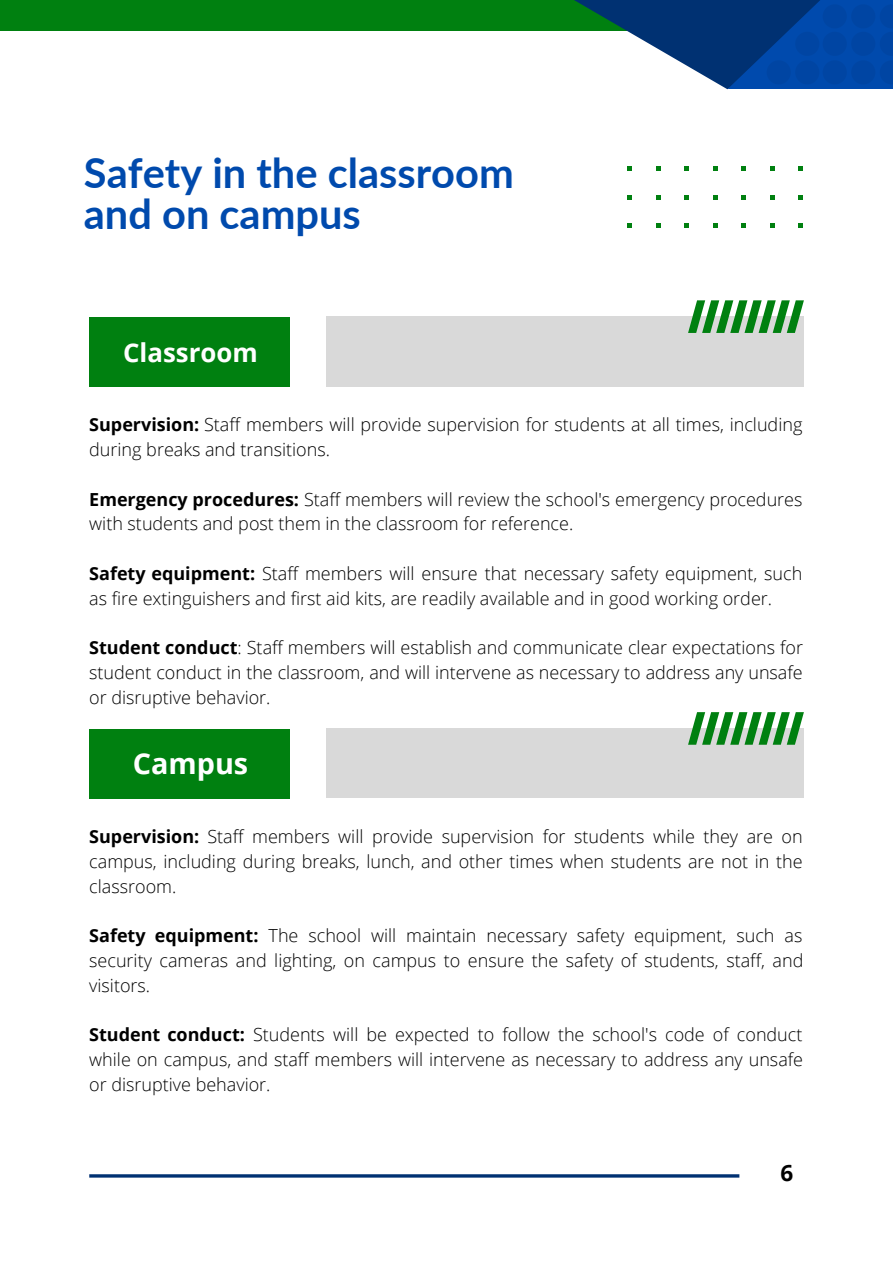
<style>
.page{position:relative;width:893px;height:1264px;background:#fff}
.page>*{position:absolute;margin:0;border:0;box-sizing:border-box;transform-origin:0 0}
.t1{font:700 41.55px/41.5px "Lato";color:#004aad}
.t2{font:700 28.8px "Open Sans";color:#fff}
.t3{font:700 25.8px "Open Sans";color:#fff}
.t4{font:700 22.5px "Open Sans";color:#000}
.t5{font:300 18px/24.8px "Open Sans";color:#000;text-align:justify}
.s1{font-weight:700}
</style>
<div class="page">
<div style="left:89px;top:317px;width:201px;height:69px;background:#008010"></div>
<div style="left:89px;top:729px;width:201px;height:69px;background:#008010"></div>
<div style="left:327px;top:317px;width:476px;height:69px;background:#d9d9d9"></div>
<div style="left:327px;top:728px;width:476px;height:69px;background:#d9d9d9"></div>
<svg style="left:688px;top:300px;width:115px;height:33px"></svg>
<svg style="left:688px;top:712px;width:115px;height:32px"></svg>
<hr style="left:89px;top:1174px;width:650px;height:3px;background:#003172">
<svg style="left:627px;top:167px;width:5px;height:4px"></svg>
<svg style="left:627px;top:195px;width:5px;height:5px"></svg>
<svg style="left:627px;top:224px;width:5px;height:3px"></svg>
<svg style="left:656px;top:167px;width:4px;height:4px"></svg>
<svg style="left:656px;top:195px;width:4px;height:5px"></svg>
<svg style="left:656px;top:224px;width:4px;height:3px"></svg>
<svg style="left:684px;top:167px;width:5px;height:4px"></svg>
<svg style="left:684px;top:195px;width:5px;height:5px"></svg>
<svg style="left:684px;top:224px;width:5px;height:3px"></svg>
<svg style="left:713px;top:167px;width:4px;height:4px"></svg>
<svg style="left:713px;top:195px;width:4px;height:5px"></svg>
<svg style="left:713px;top:224px;width:4px;height:3px"></svg>
<svg style="left:741px;top:167px;width:5px;height:4px"></svg>
<svg style="left:741px;top:195px;width:5px;height:5px"></svg>
<svg style="left:741px;top:224px;width:5px;height:3px"></svg>
<svg style="left:770px;top:167px;width:4px;height:4px"></svg>
<svg style="left:770px;top:195px;width:4px;height:5px"></svg>
<svg style="left:770px;top:224px;width:4px;height:3px"></svg>
<svg style="left:798px;top:167px;width:5px;height:4px"></svg>
<svg style="left:798px;top:195px;width:5px;height:5px"></svg>
<svg style="left:798px;top:224px;width:5px;height:3px"></svg>
<div style="left:0;top:0;width:699px;height:31px;background:#008010"></div>
<svg style="left:574px;top:0;width:153px;height:89px"></svg>
<svg style="left:727px;top:0;width:165px;height:89px;background:#003986"></svg>
<svg style="left:766px;top:4px;width:126px;height:80px;background:#0044a0"></svg>
<h1 class="t1" style="left:84px;top:151px;width:431px">Safety in the classroom and on campus</h1>
<h3 class="t3" style="left:123px;top:334px;width:136px">Classroom</h3>
<p class="t5" style="left:89px;top:412px;width:714px"><span class="s1">Supervision:</span> Staff members will provide supervision for students at all times, including during breaks and transitions.</p>
<p class="t5" style="left:89px;top:486px;width:714px"><span class="s1">Emergency procedures:</span> Staff members will review the school's emergency procedures with students and post them in the classroom for reference.</p>
<p class="t5" style="left:89px;top:560px;width:714px"><span class="s1">Safety equipment:</span> Staff members will ensure that necessary safety equipment, such as fire extinguishers and first aid kits, are readily available and in good working order.</p>
<p class="t5" style="left:89px;top:634px;width:715px"><span class="s1">Student conduct</span>: Staff members will establish and communicate clear expectations for student conduct in the classroom, and will intervene as necessary to address any unsafe or disruptive behavior.</p>
<h2 class="t2" style="left:133px;top:743px;width:117px">Campus</h2>
<p class="t5" style="left:89px;top:823px;width:715px"><span class="s1">Supervision:</span> Staff members will provide supervision for students while they are on campus, including during breaks, lunch, and other times when students are not in the classroom.</p>
<p class="t5" style="left:89px;top:922px;width:715px"><span class="s1">Safety equipment:</span> The school will maintain necessary safety equipment, such as security cameras and lighting, on campus to ensure the safety of students, staff, and visitors.</p>
<p class="t5" style="left:89px;top:1021px;width:715px"><span class="s1">Student conduct:</span> Students will be expected to follow the school's code of conduct while on campus, and staff members will intervene as necessary to address any unsafe or disruptive behavior.</p>
<p class="t4" style="left:780px;top:1156px;width:14px">6</p>
</div>
